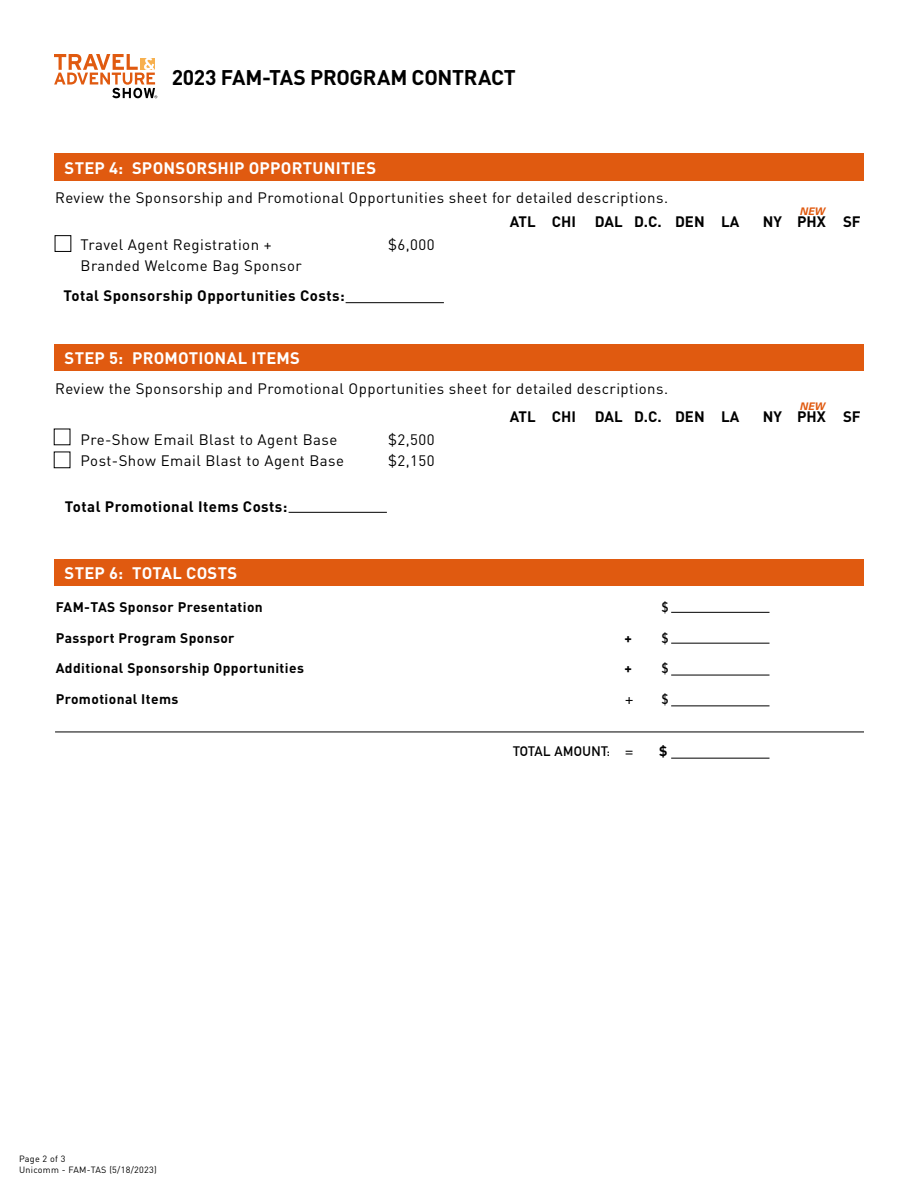
<style>
.page{position:relative;width:918px;height:1188px;background:#fff}
.page>*{position:absolute;margin:0;border:0;box-sizing:border-box;transform-origin:0 0}
.t1{font:700 21px "DIN";letter-spacing:-.015em;color:#000}
.t2{font:700 16.5px "DIN";letter-spacing:.015em;color:#fff}
.t3{font:15px "DIN";letter-spacing:.03em;color:#000}
.t4{font:700 15px "DIN";letter-spacing:.03em;color:#000}
.t5{font:700 13.8px "DIN";letter-spacing:.03em;color:#000}
.t6{font:700 13.8px "DIN Alternate";color:#000}
.t7{font:700 13.5px "DIN Alternate";letter-spacing:.03em;color:#000}
.t8{font:700 13.5px "DIN";color:#000}
.t9{font:italic 700 10.5px "Univers";color:#e05a10}
.t10{font:9px/10.5px "DIN";letter-spacing:.03em;color:#000}
</style>
<div class="page">
<div style="left:54px;top:559px;width:810px;height:27px;background:#e05a10"></div>
<svg style="left:54px;top:54px;width:103px;height:44px"></svg>
<div style="left:54px;top:154px;width:810px;height:27px;background:#e05a10"></div>
<div style="left:55px;top:235px;width:16px;height:17px;border:1px solid #000"></div>
<hr style="left:346px;top:302px;width:98px;height:1px;background:#000">
<div style="left:54px;top:344px;width:810px;height:27px;background:#e05a10"></div>
<hr style="left:289px;top:512px;width:98px;height:1px;background:#000">
<hr style="left:671px;top:612px;width:99px;height:1px;background:#000">
<hr style="left:671px;top:643px;width:99px;height:1px;background:#000">
<hr style="left:671px;top:675px;width:99px;height:1px;background:#000">
<hr style="left:671px;top:706px;width:99px;height:1px;background:#000">
<hr style="left:671px;top:758px;width:99px;height:1px;background:#000">
<hr style="left:55px;top:732px;width:809px;height:1px;background:#000">
<h1 class="t1" style="left:172px;top:64px;width:346px">2023 FAM-TAS PROGRAM CONTRACT</h1>
<p class="t2" style="left:65px;top:157px;width:313px">STEP 4: SPONSORSHIP OPPORTUNITIES</p>
<p class="t3" style="left:55px;top:189px;width:615px">Review the Sponsorship and Promotional Opportunities sheet for detailed descriptions.</p>
<p class="t3" style="left:81px;top:235px;width:193px">Travel Agent Registration +</p>
<p class="t3" style="left:388px;top:235px;width:48px">$6,000</p>
<p class="t3" style="left:81px;top:256px;width:223px">Branded Welcome Bag Sponsor</p>
<p class="t4" style="left:63px;top:286px;width:283px">Total Sponsorship Opportunities Costs:</p>
<p class="t9" style="left:800px;top:205px;width:27px">NEW</p>
<p class="t4" style="left:510px;top:212px;width:68px">ATL CHI</p>
<p class="t4" style="left:595px;top:212px;width:146px">DAL D.C. DEN LA</p>
<p class="t4" style="left:763px;top:212px;width:99px">NY PHX SF</p>
<p class="t2" style="left:65px;top:348px;width:237px">STEP 5: PROMOTIONAL ITEMS</p>
<p class="t3" style="left:55px;top:379px;width:615px">Review the Sponsorship and Promotional Opportunities sheet for detailed descriptions.</p>
<p class="t3" style="left:81px;top:430px;width:258px">Pre-Show Email Blast to Agent Base</p>
<p class="t3" style="left:388px;top:430px;width:48px">$2,500</p>
<p class="t3" style="left:81px;top:451px;width:265px">Post-Show Email Blast to Agent Base</p>
<p class="t3" style="left:388px;top:451px;width:48px">$2,150</p>
<p class="t9" style="left:800px;top:400px;width:27px">NEW</p>
<p class="t4" style="left:510px;top:407px;width:68px">ATL CHI</p>
<p class="t4" style="left:595px;top:407px;width:146px">DAL D.C. DEN LA</p>
<p class="t4" style="left:763px;top:407px;width:99px">NY PHX SF</p>
<p class="t4" style="left:65px;top:497px;width:224px">Total Promotional Items Costs:</p>
<p class="t2" style="left:65px;top:562px;width:174px">STEP 6: TOTAL COSTS</p>
<p class="t5" style="left:56px;top:598px;width:209px">FAM-TAS Sponsor Presentation</p>
<p class="t6" style="left:662px;top:597px;width:8px">$</p>
<p class="t5" style="left:56px;top:629px;width:180px">Passport Program Sponsor</p>
<p class="t5" style="left:625px;top:629px;width:9px">+</p>
<p class="t6" style="left:662px;top:627px;width:8px">$</p>
<p class="t5" style="left:56px;top:659px;width:250px">Additional Sponsorship Opportunities</p>
<p class="t5" style="left:625px;top:659px;width:9px">+</p>
<p class="t6" style="left:662px;top:658px;width:8px">$</p>
<p class="t5" style="left:56px;top:690px;width:124px">Promotional Items</p>
<p class="t6" style="left:625px;top:688px;width:10px">+</p>
<p class="t6" style="left:662px;top:688px;width:8px">$</p>
<p class="t10" style="left:19px;top:1153px;width:139px">Page 2 of 3<br>Unicomm - FAM-TAS (5/18/2023)</p>
<p class="t7" style="left:513px;top:741px;width:122px">TOTAL AMOUNT: =</p>
<p class="t8" style="left:659px;top:742px;width:10px">$</p>
</div>
